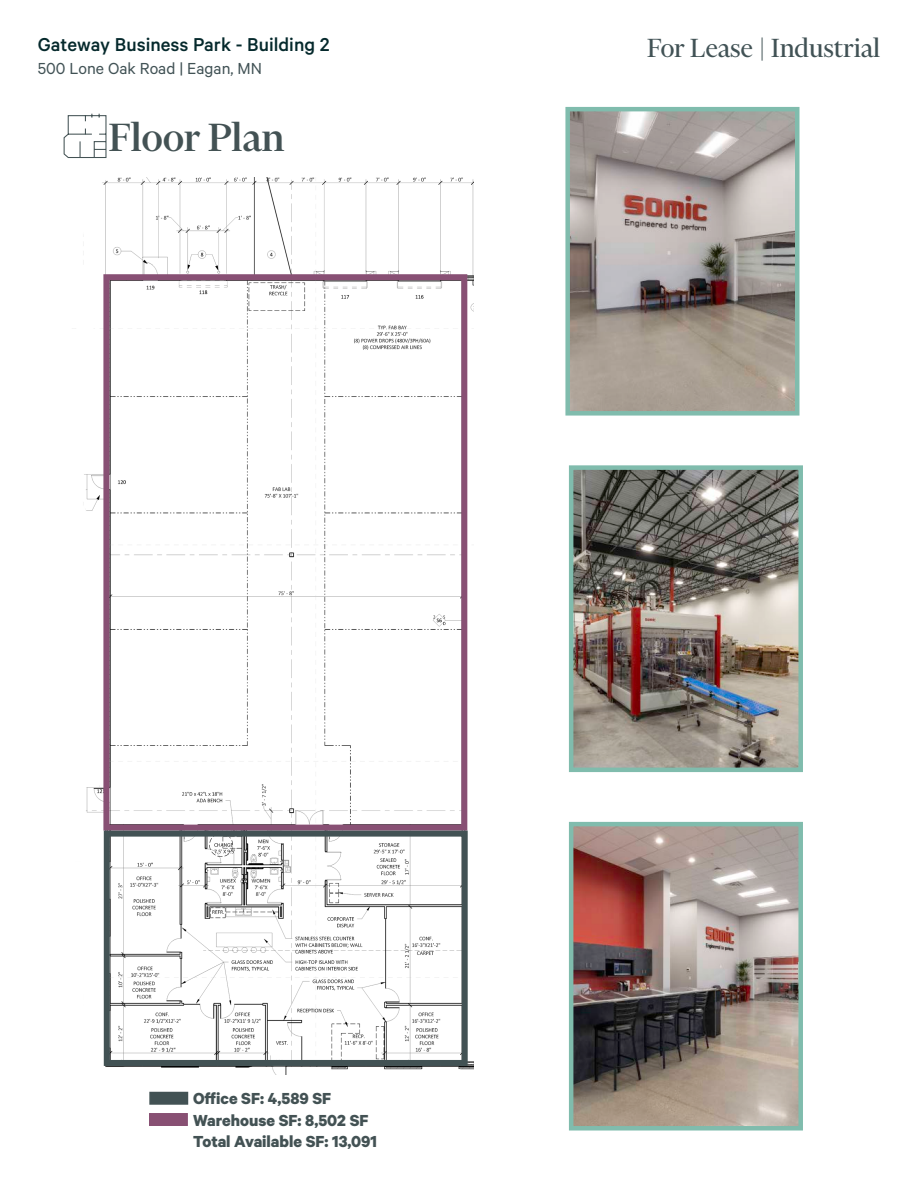
<style>
.page{position:relative;width:918px;height:1188px;background:#fff}
.page>*{position:absolute;margin:0;border:0;box-sizing:border-box;transform-origin:0 0}
.t1{font:500 45px "Financier Display";color:#435254}
.t2{font:30px "Financier Display";color:#415255}
.t3{font:500 21px "Calibre";color:#05292c}
.t4{font:700 18px "Calibre";color:#435254}
.t5{font:18px "Calibre";color:#415255}
.s1{font-weight:600}
</style>
<div class="page">
<svg style="left:63px;top:113px;width:44px;height:45px"></svg>
<img style="left:83px;top:177px;width:391px;height:898px">
<div style="left:149px;top:1092px;width:39px;height:13px;background:#425254;border:2px solid #425254"></div>
<div style="left:149px;top:1113px;width:39px;height:13px;background:#885073"></div>
<img style="left:570px;top:112px;width:225px;height:299px">
<div style="left:565px;top:107px;width:235px;height:309px;border:4px solid #80bcad"></div>
<img style="left:574px;top:470px;width:224px;height:297px">
<div style="left:569px;top:465px;width:234px;height:307px;border:4px solid #80bcad"></div>
<img style="left:574px;top:827px;width:224px;height:299px">
<div style="left:569px;top:822px;width:234px;height:309px;border:4px solid #80bcad"></div>
<div style="left:103px;top:274px;width:364px;height:557px;border:6px solid #885074"></div>
<div style="left:104px;top:831px;width:364px;height:235px;border:6px solid #425254"></div>
<p class="t3" style="left:38px;top:33px;width:293px">Gateway Business Park - Building 2</p>
<p class="t5" style="left:38px;top:58px;width:226px">500 Lone Oak Road | Eagan, MN</p>
<p class="t1" style="left:109px;top:114px;width:177px">Floor Plan</p>
<p class="t2" style="left:647px;top:33px;width:235px">For Lease <span class="s1">|</span> Industrial</p>
<p class="t4" style="left:193px;top:1088px;width:140px">Office SF: 4,589 SF</p>
<p class="t4" style="left:193px;top:1109px;width:177px">Warehouse SF: 8,502 SF</p>
<p class="t4" style="left:193px;top:1131px;width:186px">Total Available SF: 13,091</p>
</div>
